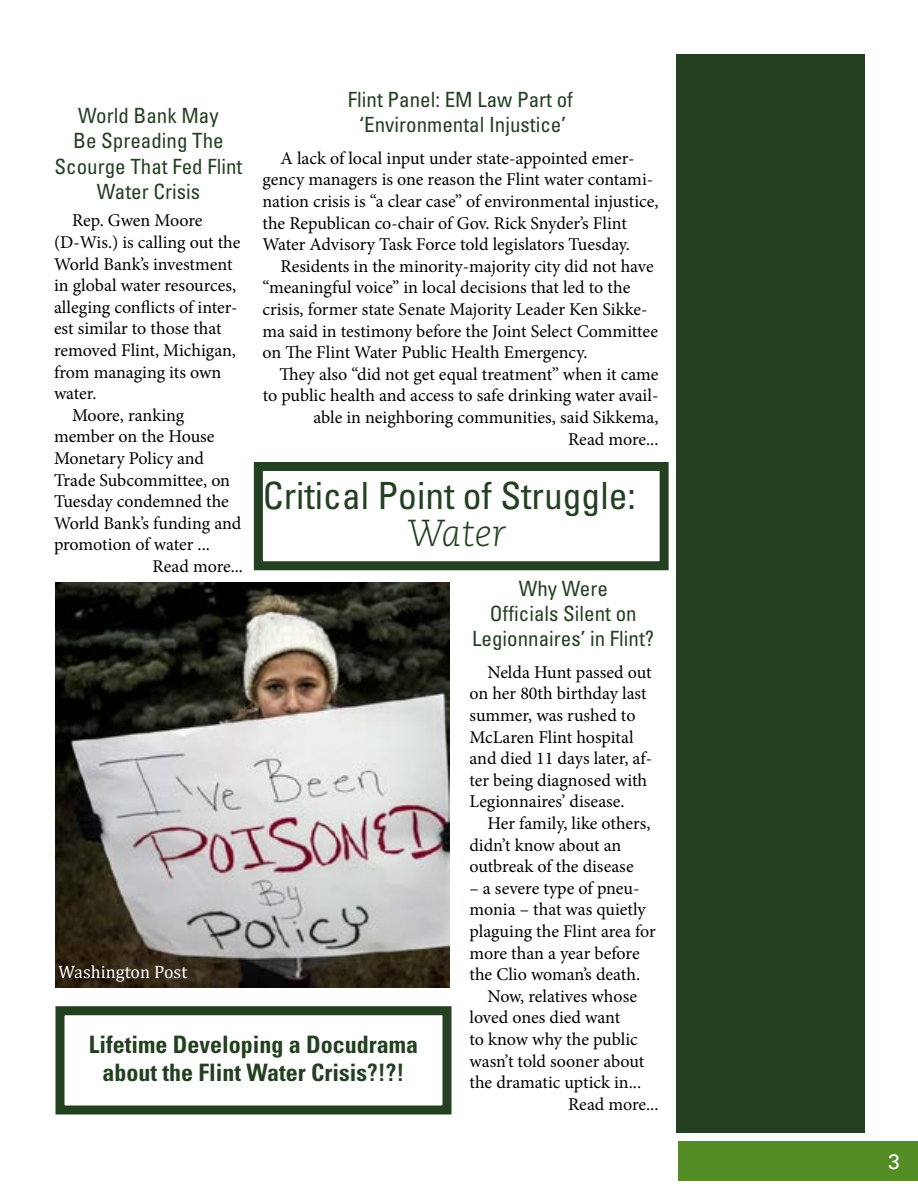
<style>
.page{position:relative;width:918px;height:1188px;background:#fff}
.page>*{position:absolute;margin:0;border:0;box-sizing:border-box;transform-origin:0 0}
.t1{font:condensed 37.5px "Univers LT Std";color:#234021}
.t2{font:italic 300 37.5px "Caecilia LT Std";color:#234021}
.t3{font:700 condensed 24px/28.8px "Univers LT Std";color:#234021;text-align:center}
.t4{font:condensed 21px/25.2px "Univers LT Std";color:#234021;text-align:center}
.t5{font:21px "Univers LT Std";color:#fff}
.t6{font:18px/21.6px "Minion Pro";color:#000}
.t7{font:18px "Cambria";color:#fff}
</style>
<div class="page">
<div style="left:254px;top:462px;width:415px;height:108px;border:9px solid #234021"></div>
<div style="left:56px;top:1006px;width:396px;height:108px;border:9px solid #234021"></div>
<div style="left:678px;top:1141px;width:240px;height:40px;background:#548c26"></div>
<div style="left:676px;top:54px;width:190px;height:1079px;background:#234021"></div>
<img style="left:56px;top:583px;width:393px;height:405px">
<p class="t4" style="left:55px;top:103px;width:189px">World Bank May<br>Be Spreading The<br>Scourge That Fed Flint<br>Water Crisis</p>
<p class="t6" style="left:72px;top:210px;width:132px">Rep. Gwen Moore</p>
<p class="t6" style="left:54px;top:231px;width:188px">(D-Wis.) is calling out the</p>
<p class="t6" style="left:54px;top:253px;width:180px">World Bank’s investment</p>
<p class="t6" style="left:54px;top:275px;width:184px">in global water resources,</p>
<p class="t6" style="left:54px;top:296px;width:185px">alleging conflicts of inter-</p>
<p class="t6" style="left:54px;top:318px;width:169px">est similar to those that</p>
<p class="t6" style="left:54px;top:339px;width:184px">removed Flint, Michigan,</p>
<p class="t6" style="left:54px;top:361px;width:169px">from managing its own</p>
<p class="t6" style="left:54px;top:383px;width:44px">water.</p>
<p class="t6" style="left:72px;top:404px;width:114px">Moore, ranking</p>
<p class="t6" style="left:54px;top:426px;width:162px">member on the House</p>
<p class="t6" style="left:54px;top:447px;width:152px">Monetary Policy and</p>
<p class="t6" style="left:54px;top:469px;width:178px">Trade Subcommittee, on</p>
<p class="t6" style="left:54px;top:491px;width:176px">Tuesday condemned the</p>
<p class="t6" style="left:54px;top:512px;width:189px">World Bank’s funding and</p>
<p class="t6" style="left:54px;top:534px;width:157px">promotion of water ...</p>
<p class="t6" style="left:153px;top:555px;width:92px">Read more...</p>
<p class="t4" style="left:348px;top:86px;width:227px">Flint Panel: EM Law Part of ‘Environmental Injustice’</p>
<p class="t6" style="left:262px;top:147px;width:397px;text-indent:18px">A lack of local input under state-appointed emer&shy;gency managers is one reason the Flint water contami&shy;nation crisis is “a clear case” of environmental injustice, the Republican co-chair of Gov. Rick Snyder’s Flint Water Advisory Task Force told legislators Tuesday.</p>
<p class="t6" style="left:262px;top:255px;width:397px;text-indent:18px">Residents in the minority-majority city did not have “meaningful voice” in local decisions that led to the crisis, former state Senate Majority Leader Ken Sikke&shy;ma said in testimony before the Joint Select Committee on The Flint Water Public Health Emergency.</p>
<p class="t6" style="left:263px;top:363px;width:397px;text-align:right">They also “did not get equal treatment” when it came to public health and access to safe drinking water avail&shy;able in neighboring communities, said Sikkema,<br>Read more...</p>
<h1 class="t1" style="left:263px;top:472px;width:374px">Critical Point of Struggle:</h1>
<h1 class="t2" style="left:407px;top:512px;width:101px">Water</h1>
<p class="t4" style="left:472px;top:575px;width:183px">Why Were<br>Officials Silent on<br>Legionnaires’ in Flint?</p>
<p class="t7" style="left:58px;top:961px;width:130px">Washington Post</p>
<h2 class="t3" style="left:89px;top:1030px;width:331px">Lifetime Developing a Docudrama about the Flint Water Crisis?!?!</h2>
<p class="t6" style="left:469px;top:661px;width:184px;text-indent:18px">Nelda Hunt passed out on her 80th birthday last summer, was rushed to<br>McLaren Flint hospital and died 11 days later, af&shy;ter being diagnosed with<br>Legionnaires’ disease.</p>
<p class="t6" style="left:469px;top:813px;width:183px;text-indent:18px">Her family, like others, didn’t know about an outbreak of the disease</p>
<p class="t6" style="left:469px;top:877px;width:172px">– a severe type of pneu-</p>
<p class="t6" style="left:469px;top:899px;width:178px">monia – that was quietly</p>
<p class="t6" style="left:469px;top:921px;width:188px">plaguing the Flint area for</p>
<p class="t6" style="left:469px;top:942px;width:172px">more than a year before</p>
<p class="t6" style="left:469px;top:964px;width:172px">the Clio woman’s death.</p>
<p class="t6" style="left:487px;top:985px;width:151px">Now, relatives whose</p>
<p class="t6" style="left:469px;top:1007px;width:152px">loved ones died want</p>
<p class="t6" style="left:469px;top:1029px;width:170px">to know why the public</p>
<p class="t6" style="left:469px;top:1050px;width:176px">wasn’t told sooner about</p>
<p class="t6" style="left:469px;top:1072px;width:173px">the dramatic uptick in...</p>
<p class="t6" style="left:568px;top:1093px;width:92px">Read more...</p>
<p class="t5" style="left:888px;top:1149px;width:13px">3</p>
</div>
